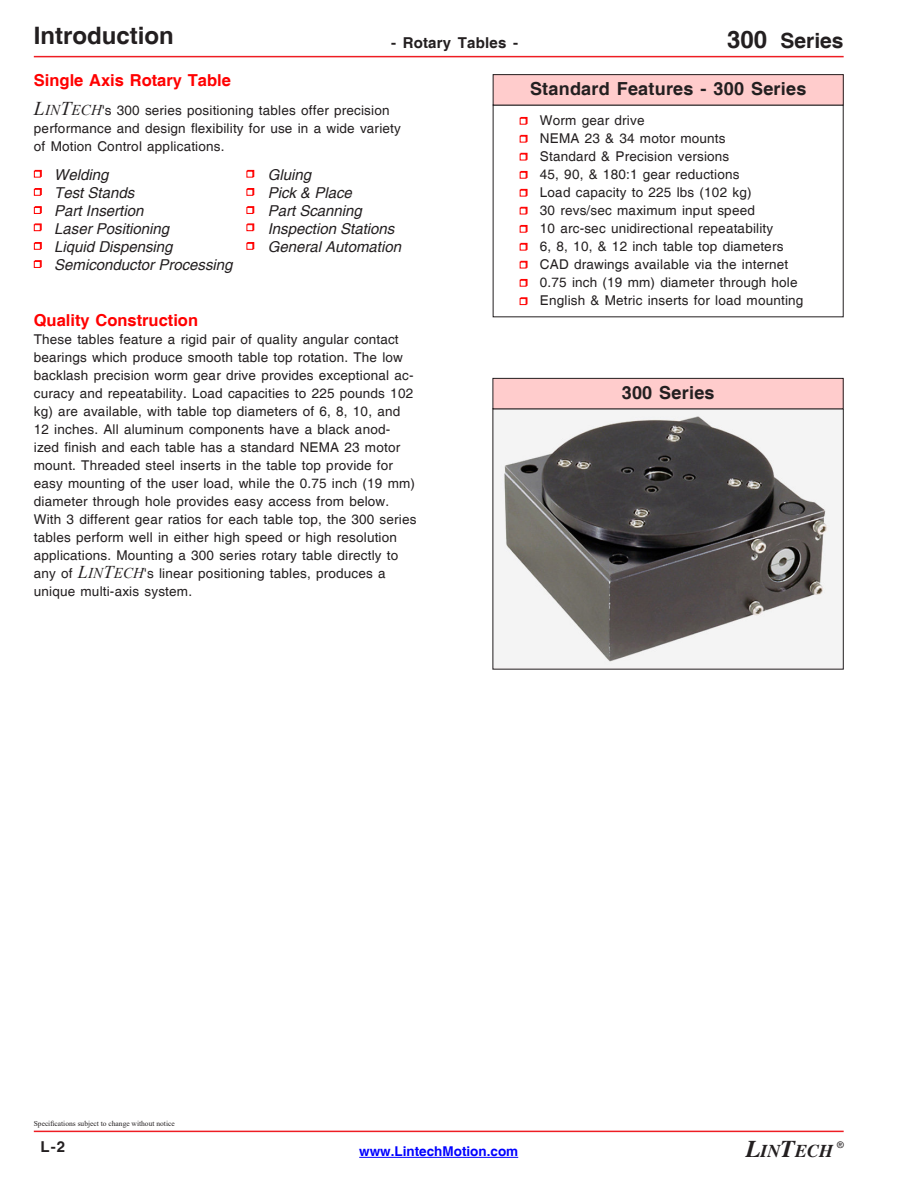
<style>
.page{position:relative;width:918px;height:1188px;background:#fff}
.page>*{position:absolute;margin:0;border:0;box-sizing:border-box;transform-origin:0 0}
.t1{font:700 24px "Helvetica";color:#231f20}
.t2{font:700 21px "Helvetica";color:#231f20}
.t3{font:700 18px "Helvetica";letter-spacing:.015em;color:#231f20}
.t4{font:italic 700 18px "Times";color:#231f20}
.t5{font:700 16.5px "Helvetica";color:#f00}
.t6{font:italic 15px/18px "Helvetica";color:#231f20}
.t7{font:700 15px "Helvetica";letter-spacing:.015em;color:#231f20}
.t8{font:13.5px/18px "Helvetica";letter-spacing:.015em;color:#231f20}
.t9{font:700 13.5px "Helvetica";color:#00f}
.t10{font:9px "Helvetica";color:#231f20}
.t11{font:7.5px "Times New Roman";color:#231f20}
.s1{font-size:24px}
.s2{font-family:"Times New Roman";font-style:italic;font-size:19.5px}
.s3{font-family:"Times New Roman";font-style:italic;font-size:15px}
.s4{font-family:"Times New Roman";font-style:italic;font-size:18px}
</style>
<div class="page">
<hr style="left:34px;top:56px;width:810px;height:1px;background:#ee1d23">
<hr style="left:34px;top:1131px;width:810px;height:1px;background:#ee1d23">
<hr style="left:359px;top:1157px;width:159px;height:1px;background:#00f">
<img style="left:495px;top:410px;width:347px;height:258px">
<div style="left:493px;top:105px;width:351px;height:212px;border:1px solid #231f20"></div>
<div style="left:521px;top:117px;width:6px;height:7px;background:#f00;border:1px solid #f00"></div>
<svg style="left:520px;top:118px;width:6px;height:7px"></svg>
<div style="left:521px;top:135px;width:6px;height:7px;background:#ff0808"></div>
<svg style="left:520px;top:136px;width:6px;height:6px"></svg>
<div style="left:521px;top:207px;width:6px;height:7px;background:#ff0909"></div>
<svg style="left:520px;top:208px;width:6px;height:6px"></svg>
<div style="left:521px;top:243px;width:6px;height:7px;background:#ff0808"></div>
<svg style="left:520px;top:244px;width:6px;height:6px"></svg>
<div style="left:521px;top:261px;width:6px;height:7px;background:#ff0909"></div>
<svg style="left:520px;top:262px;width:6px;height:6px"></svg>
<div style="left:521px;top:171px;width:6px;height:7px;background:#f00;border:1px solid #f00"></div>
<svg style="left:520px;top:172px;width:6px;height:7px"></svg>
<div style="left:521px;top:279px;width:6px;height:7px;background:#f00;border:1px solid #f00"></div>
<svg style="left:520px;top:280px;width:6px;height:7px"></svg>
<div style="left:521px;top:153px;width:6px;height:7px;background:#ff0909"></div>
<svg style="left:520px;top:154px;width:6px;height:6px"></svg>
<div style="left:521px;top:225px;width:6px;height:7px;background:#f00;border:1px solid #f00"></div>
<svg style="left:520px;top:226px;width:6px;height:7px"></svg>
<div style="left:521px;top:189px;width:6px;height:7px;background:#ff0808"></div>
<svg style="left:520px;top:190px;width:6px;height:6px"></svg>
<div style="left:493px;top:378px;width:350px;height:31px;background:#fcc"></div>
<div style="left:493px;top:378px;width:351px;height:31px;border:1px solid #231f20"></div>
<div style="left:493px;top:75px;width:350px;height:30px;background:#fcc"></div>
<div style="left:493px;top:74px;width:351px;height:31px;border:1px solid #231f20"></div>
<svg style="left:35px;top:170px;width:7px;height:7px"></svg>
<div style="left:34px;top:171px;width:7px;height:7px;background:#fff;border:1px solid #f00"></div>
<svg style="left:35px;top:188px;width:7px;height:7px"></svg>
<div style="left:34px;top:189px;width:7px;height:7px;background:#fff;border:1px solid #f00"></div>
<svg style="left:35px;top:206px;width:7px;height:7px"></svg>
<div style="left:34px;top:207px;width:7px;height:7px;background:#fff;border:1px solid #f00"></div>
<div style="left:35px;top:224px;width:7px;height:6px;background:#f44"></div>
<div style="left:34px;top:224px;width:7px;height:7px;background:#fff;border:1px solid #f00"></div>
<svg style="left:35px;top:242px;width:7px;height:7px"></svg>
<div style="left:34px;top:243px;width:7px;height:7px;background:#fff;border:1px solid #f00"></div>
<div style="left:247px;top:170px;width:7px;height:7px;background:#f00"></div>
<svg style="left:247px;top:171px;width:6px;height:7px"></svg>
<div style="left:247px;top:188px;width:7px;height:7px;background:#f00"></div>
<svg style="left:247px;top:189px;width:6px;height:7px"></svg>
<svg style="left:247px;top:206px;width:7px;height:7px"></svg>
<svg style="left:247px;top:207px;width:6px;height:7px"></svg>
<div style="left:247px;top:224px;width:7px;height:6px;background:#ff0909"></div>
<svg style="left:247px;top:224px;width:6px;height:7px"></svg>
<svg style="left:35px;top:260px;width:7px;height:7px"></svg>
<div style="left:34px;top:261px;width:7px;height:7px;background:#fff;border:1px solid #f00"></div>
<div style="left:247px;top:242px;width:7px;height:7px;background:#f00"></div>
<svg style="left:247px;top:243px;width:6px;height:7px"></svg>
<svg style="left:521px;top:297px;width:6px;height:7px"></svg>
<svg style="left:520px;top:298px;width:6px;height:7px"></svg>
<h1 class="t1" style="left:34px;top:21px;width:141px">Introduction</h1>
<p class="t7" style="left:391px;top:34px;width:129px">- Rotary Tables -</p>
<h2 class="t2" style="left:727px;top:28px;width:118px"><span class="s1">300</span> Series</h2>
<p class="t5" style="left:34px;top:70px;width:198px">Single Axis Rotary Table</p>
<p class="t8" style="left:34px;top:102px;width:368px"><span class="s2">L</span><span class="s3">IN</span><span class="s2">T</span><span class="s3">ECH</span>'s 300 series positioning tables offer precision performance and design flexibility for use in a wide variety of Motion Control applications.</p>
<p class="t6" style="left:54px;top:166px;width:180px">Welding<br>Test Stands<br>Part Insertion<br>Laser Positioning<br>Liquid Dispensing<br>Semiconductor Processing</p>
<p class="t6" style="left:268px;top:166px;width:135px">Gluing<br>Pick &amp; Place<br>Part Scanning<br>Inspection Stations<br>General Automation</p>
<p class="t5" style="left:34px;top:310px;width:166px">Quality Construction</p>
<p class="t8" style="left:34px;top:331px;width:384px">These tables feature a rigid pair of quality angular contact bearings which produce smooth table top rotation. The low backlash precision worm gear drive provides exceptional ac&shy;curacy and repeatability. Load capacities to 225 pounds 102 kg) are available, with table top diameters of 6, 8, 10, and 12 inches. All aluminum components have a black anod&shy;ized finish and each table has a standard NEMA 23 motor mount. Threaded steel inserts in the table top provide for easy mounting of the user load, while the 0.75 inch (19 mm) diameter through hole provides easy access from below.<br>With 3 different gear ratios for each table top, the 300 series tables perform well in either high speed or high resolution applications. Mounting a 300 series rotary table directly to any of <span class="s4">L</span><span class="s3">IN</span><span class="s4">T</span><span class="s3">ECH</span>'s linear positioning tables, produces a unique multi-axis system.</p>
<h3 class="t3" style="left:530px;top:78px;width:278px">Standard Features - 300 Series</h3>
<p class="t8" style="left:540px;top:111px;width:265px">Worm gear drive<br>NEMA 23 &amp; 34 motor mounts<br>Standard &amp; Precision versions<br>45, 90, &amp; 180:1 gear reductions<br>Load capacity to 225 lbs (102 kg)<br>30 revs/sec maximum input speed<br>10 arc-sec unidirectional repeatability<br>6, 8, 10, &amp; 12 inch table top diameters CAD drawings available via the internet 0.75 inch (19 mm) diameter through hole English &amp; Metric inserts for load mounting</p>
<h3 class="t3" style="left:622px;top:382px;width:94px">300 Series</h3>
<p class="t11" style="left:34px;top:1118px;width:143px">Specifications subject to change without notice</p>
<p class="t7" style="left:40px;top:1137px;width:26px">L-2</p>
<p class="t9" style="left:359px;top:1143px;width:161px">www.LintechMotion.com</p>
<h3 class="t4" style="left:746px;top:1141px;width:89px"><span class="s1">L</span>IN<span class="s1">T</span>ECH</h3>
<p class="t10" style="left:837px;top:1140px;width:8px">®</p>
</div>
